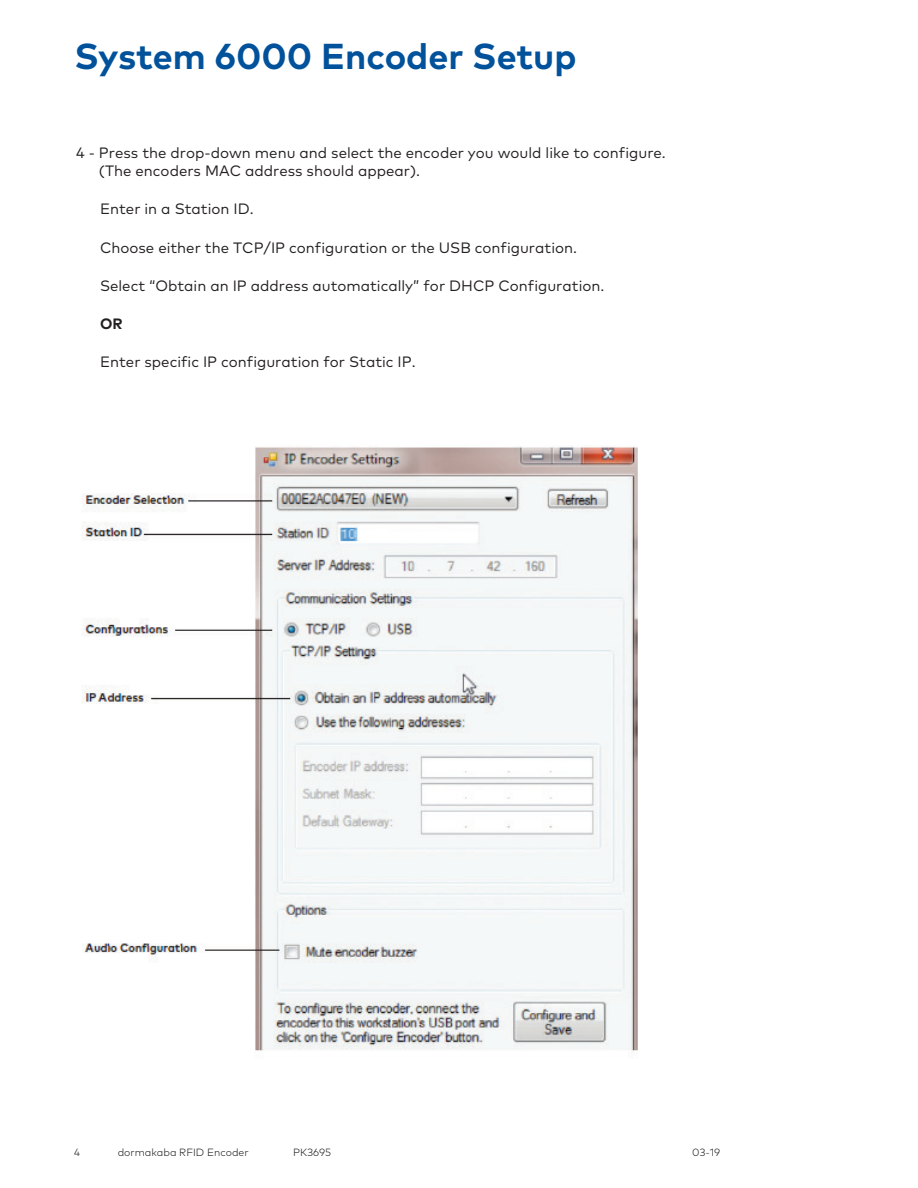
<style>
.page{position:relative;width:918px;height:1188px;background:#fff}
.page>*{position:absolute;margin:0;border:0;box-sizing:border-box;transform-origin:0 0}
.t1{font:700 36px "Mark Pro";color:#01519b}
.BODY_TEXT{font:15px/18px "Mark Pro";color:#231f20}
.BODY_TEXT-2{font:700 15px "Mark Pro";color:#231f20}
.t2{font:300 10.5px "Mark Pro";color:#231f20}
</style>
<div class="page">
<img style="left:82px;top:446px;width:556px;height:605px">
<p class="t1" style="left:75px;top:29px;width:503px">System 6000 Encoder Setup</p>
<p class="BODY_TEXT" style="left:99px;top:143px;width:568px;text-indent:-23px">4 - Press the drop-down menu and select the encoder you would like to configure. (The encoders MAC address should appear).</p>
<p class="BODY_TEXT" style="left:100px;top:199px;width:155px">Enter in a Station ID.</p>
<p class="BODY_TEXT" style="left:100px;top:237px;width:478px">Choose either the TCP/IP configuration or the USB configuration.</p>
<p class="BODY_TEXT" style="left:100px;top:275px;width:506px">Select “Obtain an IP address automatically” for DHCP Configuration.</p>
<p class="BODY_TEXT-2" style="left:100px;top:312px;width:24px">OR</p>
<p class="BODY_TEXT" style="left:100px;top:352px;width:317px">Enter specific IP configuration for Static IP.</p>
<p class="t2" style="left:74px;top:1144px;width:8px">4</p>
<p class="t2" style="left:118px;top:1144px;width:133px">dormakaba RFID Encoder</p>
<p class="t2" style="left:293px;top:1144px;width:40px">PK3695</p>
<p class="t2" style="left:692px;top:1144px;width:30px">03-19</p>
</div>
